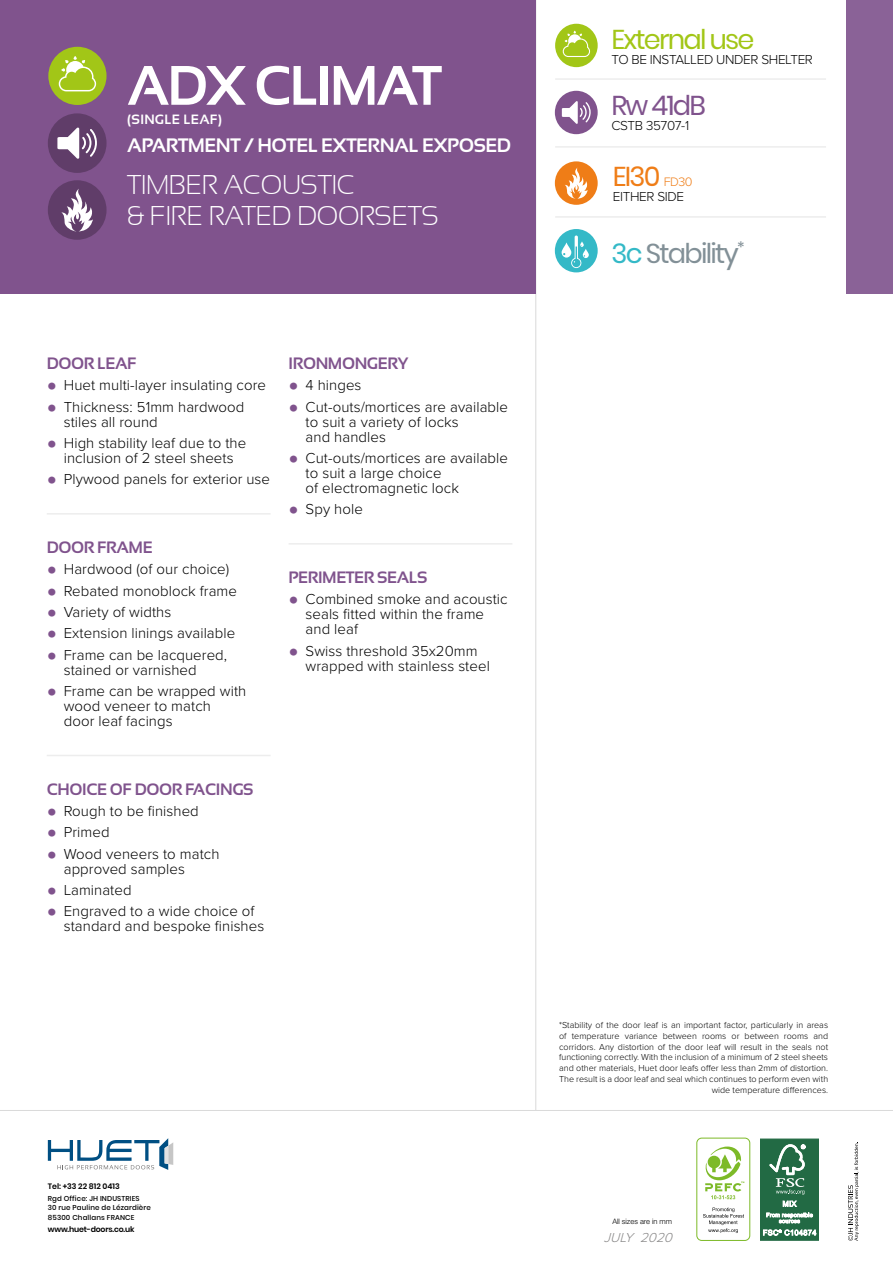
<style>
.page{position:relative;width:893px;height:1263px;background:#fff}
.page>*{position:absolute;margin:0;border:0;box-sizing:border-box;transform-origin:0 0}
.t1{font:700 55.5px "Sansation";letter-spacing:-.04em;color:#fff}
.t2{font:27.15px "Poppins";letter-spacing:-.065em;color:#829097}
.t3{font:27.15px "Poppins";letter-spacing:-.065em;color:#a2c617}
.t4{font:27.15px "Poppins";color:#ef7d17}
.t5{font:27.15px "Poppins";letter-spacing:-.065em;color:#80538d}
.t6{font:300 27px/30.5px "Sansation";letter-spacing:-.01em;color:#fff}
.t7{font:700 19.5px "Sansation";letter-spacing:-.025em;color:#fff}
.t8{font:700 16.5px "Sansation";letter-spacing:-.025em;color:#80538d}
.t9{font:300 15px/15px "Proxima Nova";letter-spacing:.005em;color:#000}
.t10{font:300 13.5px "Proxima Nova";letter-spacing:-.025em;color:#000}
.t11{font:700 13.5px "Sansation";letter-spacing:.02em;color:#fff}
.t12{font:italic 300 13.5px "Proxima Nova";color:#898888}
.t13{font:300 9px/10.8px "Proxima Nova";color:#000;text-align:right}
.t14{font:600 7.8px "Poppins";letter-spacing:-.02em;color:#000}
.t15{font:600 7.8px "Poppins";color:#000}
.t16{font:300 7.5px "Helvetica Neue LT Std";color:#000}
.t17{font:500 7.05px/9.3px "Poppins";letter-spacing:.02em;color:#000}
.s1{font-family:"Proxima Nova Extrabld";font-weight:400;font-size:28.5px;color:#80538d}
.s2{font-family:"Proxima Nova";font-weight:300;font-size:12.75px}
.s3{color:#34b9c7}
</style>
<div class="page">
<hr style="left:535px;top:0;width:1px;height:1111px;background:#dadada">
<hr style="left:0;top:1110px;width:893px;height:1px;background:#dadada">
<div style="left:0;top:0;width:536px;height:293px;background:#80538d"></div>
<hr style="left:47px;top:513px;width:224px;height:2px;background:#ededed">
<hr style="left:47px;top:755px;width:224px;height:1px;background:#ededed">
<hr style="left:289px;top:543px;width:223px;height:2px;background:#ededed">
<div style="left:555px;top:91px;width:43px;height:43px;background:#80538d;border-radius:50%"></div>
<svg style="left:562px;top:101px;width:29px;height:23px"></svg>
<div style="left:555px;top:229px;width:43px;height:43px;background:#34b9c7;border-radius:50%"></div>
<div style="left:555px;top:161px;width:43px;height:44px;background:#ef7d17;border-radius:50%"></div>
<svg style="left:565px;top:167px;width:23px;height:32px"></svg>
<hr style="left:555px;top:146px;width:271px;height:2px;background:#ededed">
<hr style="left:555px;top:78px;width:271px;height:2px;background:#ededed">
<hr style="left:555px;top:216px;width:271px;height:2px;background:#ededed">
<svg style="left:562px;top:235px;width:27px;height:33px"></svg>
<div style="left:555px;top:24px;width:43px;height:43px;background:#a2c617;border-radius:50%"></div>
<svg style="left:563px;top:31px;width:27px;height:26px"></svg>
<svg style="left:48px;top:1138px;width:125px;height:32px"></svg>
<svg style="left:848px;top:1142px;width:11px;height:99px"></svg>
<svg style="left:760px;top:1139px;width:59px;height:101px;background:#468262"></svg>
<div style="left:696px;top:1137px;width:54px;height:104px;border:1px solid #7dba28;border-radius:5px"></div>
<svg style="left:703px;top:1207px;width:41px;height:26px"></svg>
<svg style="left:705px;top:1146px;width:39px;height:53px"></svg>
<div style="left:846px;top:0;width:47px;height:293px;background:#8a6297"></div>
<div style="left:48px;top:113px;width:59px;height:60px;background:#603d69;border-radius:50%"></div>
<svg style="left:57px;top:128px;width:40px;height:31px"></svg>
<div style="left:48px;top:180px;width:59px;height:60px;background:#603d69;border-radius:50%"></div>
<svg style="left:61px;top:189px;width:32px;height:42px"></svg>
<div style="left:48px;top:47px;width:59px;height:58px;background:#a2c617;border-radius:50%"></div>
<svg style="left:59px;top:56px;width:37px;height:35px"></svg>
<h1 class="t1" style="left:127px;top:55px;width:316px">ADX CLIMAT</h1>
<p class="t11" style="left:127px;top:112px;width:96px">(SINGLE LEAF)</p>
<h3 class="t7" style="left:127px;top:134px;width:385px">APARTMENT / HOTEL EXTERNAL EXPOSED</h3>
<h3 class="t6" style="left:127px;top:170px;width:313px">TIMBER ACOUSTIC<br>&amp; FIRE RATED DOORSETS</h3>
<p class="t8" style="left:47px;top:354px;width:91px">DOOR LEAF</p>
<p class="t9" style="left:47px;top:377px;width:221px"><span class="s1">•</span> Huet multi-layer insulating core</p>
<p class="t9" style="left:64px;top:398px;width:182px;text-indent:-17px"><span class="s1">•</span> Thickness: 51mm hardwood stiles all round</p>
<p class="t9" style="left:47px;top:435px;width:201px;text-align:center"><span class="s1">•</span> High stability leaf due to the inclusion of 2 steel sheets</p>
<p class="t9" style="left:47px;top:471px;width:225px"><span class="s1">•</span> Plywood panels for exterior use</p>
<p class="t8" style="left:47px;top:538px;width:107px">DOOR FRAME</p>
<p class="t9" style="left:47px;top:561px;width:184px"><span class="s1">•</span> Hardwood (of our choice)</p>
<p class="t9" style="left:47px;top:582px;width:192px"><span class="s1">•</span> Rebated monoblock frame</p>
<p class="t9" style="left:47px;top:604px;width:126px"><span class="s1">•</span> Variety of widths</p>
<p class="t9" style="left:47px;top:625px;width:190px"><span class="s1">•</span> Extension linings available</p>
<p class="t9" style="left:64px;top:646px;width:165px;text-indent:-17px"><span class="s1">•</span> Frame can be lacquered, stained or varnished</p>
<p class="t9" style="left:64px;top:683px;width:184px;text-indent:-17px"><span class="s1">•</span> Frame can be wrapped with wood veneer to match<br>door leaf facings</p>
<p class="t8" style="left:289px;top:354px;width:121px">IRONMONGERY</p>
<p class="t9" style="left:289px;top:377px;width:74px"><span class="s1">•</span> 4 hinges</p>
<p class="t9" style="left:306px;top:398px;width:204px;text-indent:-17px"><span class="s1">•</span> Cut-outs/mortices are available to suit a variety of locks<br>and handles</p>
<p class="t9" style="left:306px;top:450px;width:204px;text-indent:-17px"><span class="s1">•</span> Cut-outs/mortices are available to suit a large choice<br>of electromagnetic lock</p>
<p class="t9" style="left:289px;top:501px;width:76px"><span class="s1">•</span> Spy hole</p>
<p class="t8" style="left:289px;top:568px;width:140px">PERIMETER SEALS</p>
<p class="t9" style="left:306px;top:591px;width:204px;text-indent:-17px"><span class="s1">•</span> Combined smoke and acoustic seals fitted within the frame and leaf</p>
<p class="t9" style="left:306px;top:642px;width:186px;text-indent:-17px"><span class="s1">•</span> Swiss threshold 35x20mm wrapped with stainless steel</p>
<p class="t8" style="left:47px;top:780px;width:208px">CHOICE OF DOOR FACINGS</p>
<p class="t9" style="left:47px;top:803px;width:154px"><span class="s1">•</span> Rough to be finished</p>
<p class="t9" style="left:47px;top:824px;width:64px"><span class="s1">•</span> Primed</p>
<p class="t9" style="left:64px;top:845px;width:157px;text-indent:-17px"><span class="s1">•</span> Wood veneers to match approved samples</p>
<p class="t9" style="left:47px;top:882px;width:86px"><span class="s1">•</span> Laminated</p>
<p class="t9" style="left:64px;top:903px;width:202px;text-indent:-17px"><span class="s1">•</span> Engraved to a wide choice of standard and bespoke finishes</p>
<p class="t15" style="left:48px;top:1181px;width:73px">Tel: +33 22 812 0413</p>
<p class="t17" style="left:48px;top:1194px;width:105px">Rgd Office: JH INDUSTRIES<br>30 rue Pauline de Lézardière<br>85300 Challans FRANCE</p>
<p class="t14" style="left:48px;top:1224px;width:88px">www.huet-doors.co.uk</p>
<h2 class="t3" style="left:611px;top:24px;width:145px">External use</h2>
<p class="t10" style="left:611px;top:49px;width:203px">TO BE INSTALLED UNDER SHELTER</p>
<h2 class="t5" style="left:611px;top:90px;width:96px">Rw 41dB</h2>
<p class="t10" style="left:611px;top:116px;width:79px">CSTB 35707-1</p>
<h2 class="t4" style="left:613px;top:161px;width:81px">EI30 <span class="s2">FD30</span></h2>
<p class="t10" style="left:613px;top:186px;width:73px">EITHER SIDE</p>
<h2 class="t2" style="left:611px;top:237px;width:135px"><span class="s3">3c</span> Stability<sup>*</sup></h2>
<p class="t13" style="left:559px;top:1019px;width:270px">*Stability of the door leaf is an important factor, particularly in areas of temperature variance between rooms or between rooms and corridors. Any distortion of the door leaf will result in the seals not functioning correctly. With the inclusion of a minimum of 2 steel sheets and other materials, Huet door leafs offer less than 2mm of distortion.<br>The result is a door leaf and seal which continues to perform even with wide temperature differences.</p>
<p class="t16" style="left:612px;top:1217px;width:61px">All sizes are in mm</p>
<p class="t12" style="left:604px;top:1227px;width:75px">JULY 2020</p>
</div>
